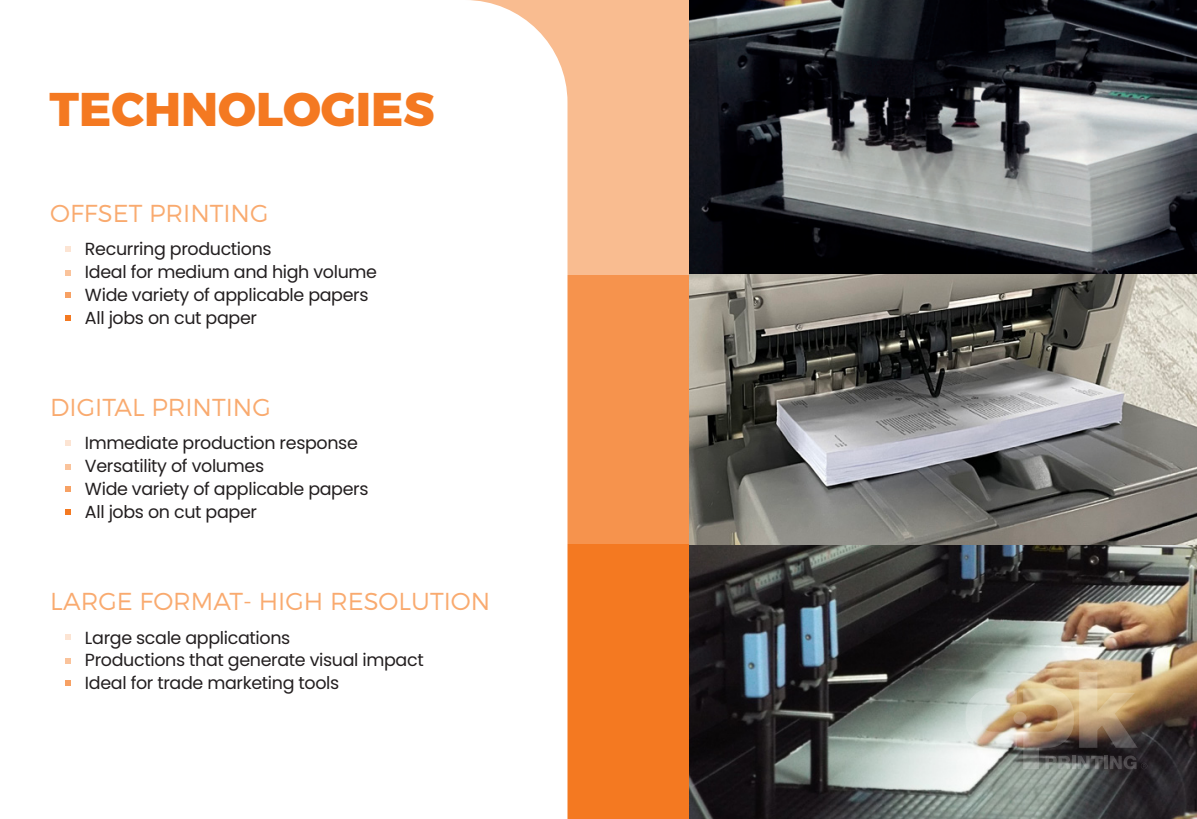
<style>
.page{position:relative;width:1197px;height:819px;background:#fff}
.page>*{position:absolute;margin:0;border:0;box-sizing:border-box;transform-origin:0 0}
.t1{font:800 47.25px "Montserrat";color:#f47921}
.t2{font:300 24.5px "Montserrat";color:#f9aa6f}
.t3{font:17.5px/22.8px "Poppins";letter-spacing:-.02em;color:#231f20}
</style>
<div class="page">
<div style="left:0;top:0;width:828px;height:275px;background:#f9bc90"></div>
<div style="left:0;top:275px;width:828px;height:270px;background:#f6934d"></div>
<div style="left:0;top:545px;width:828px;height:274px;background:#f47921"></div>
<div style="left:0;top:0;width:567px;height:819px;background:#fff"></div>
<svg style="left:65px;top:440px;width:6px;height:6px"></svg>
<svg style="left:65px;top:464px;width:6px;height:6px"></svg>
<svg style="left:65px;top:486px;width:6px;height:6px"></svg>
<svg style="left:65px;top:509px;width:6px;height:6px"></svg>
<svg style="left:65px;top:634px;width:6px;height:6px"></svg>
<svg style="left:65px;top:658px;width:6px;height:6px"></svg>
<svg style="left:65px;top:680px;width:6px;height:6px"></svg>
<svg style="left:65px;top:246px;width:6px;height:6px"></svg>
<svg style="left:65px;top:270px;width:6px;height:6px"></svg>
<svg style="left:65px;top:292px;width:6px;height:6px"></svg>
<svg style="left:65px;top:315px;width:6px;height:6px"></svg>
<img style="left:690px;top:0;width:507px;height:819px">
<svg style="left:966px;top:688px;width:51px;height:60px;background:#d2cdbf"></svg>
<svg style="left:1014px;top:712px;width:13px;height:13px"></svg>
<svg style="left:1023px;top:672px;width:124px;height:97px;background:#988367"></svg>
<h1 class="t1" style="left:50px;top:80px;width:386px">TECHNOLOGIES</h1>
<h2 class="t2" style="left:50px;top:198px;width:220px">OFFSET PRINTING</h2>
<p class="t3" style="left:85px;top:238px;width:294px">Recurring productions<br>Ideal for medium and high volume<br>Wide variety of applicable papers<br>All jobs on cut paper</p>
<h2 class="t2" style="left:50px;top:393px;width:222px">DIGITAL PRINTING</h2>
<p class="t3" style="left:85px;top:432px;width:285px">Immediate production response<br>Versatility of volumes<br>Wide variety of applicable papers<br>All jobs on cut paper</p>
<h2 class="t2" style="left:50px;top:587px;width:442px">LARGE FORMAT- HIGH RESOLUTION</h2>
<p class="t3" style="left:85px;top:626px;width:340px">Large scale applications<br>Productions that generate visual impact<br>Ideal for trade marketing tools</p>
</div>
